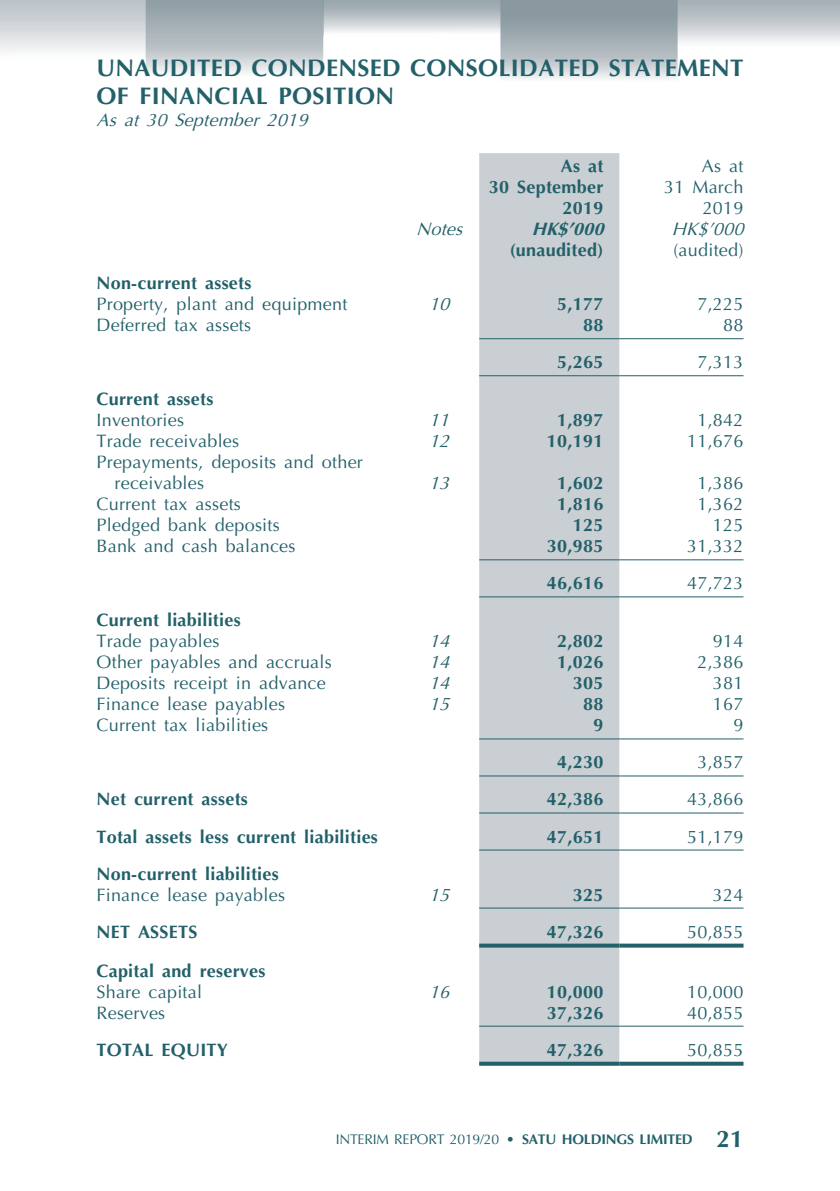
<style>
.page{position:relative;width:840px;height:1191px;background:#fff}
.page>*{position:absolute;margin:0;border:0;box-sizing:border-box;transform-origin:0 0}
.t1{font:700 24px/28px "Optima LT Std";letter-spacing:.015em;color:#22606a}
._15_Table_Stub{font:18px/21px "Optima LT Std";letter-spacing:.015em;color:#22606a}
._15_Table_Stub-2{font:700 18px "Optima LT Std";letter-spacing:.015em;color:#22606a}
._01_Body_Text{font:700 18px/21px "Optima LT Std";letter-spacing:.015em;color:#22606a;text-align:right}
._01_Body_Text-2{font:18px/21px "Optima LT Std";letter-spacing:.015em;color:#22606a;text-align:right}
._01_Body_Text-3{font:italic 18px "Optima LT Std";color:#22606a}
._01_Body_Text-4{font:italic 700 18px "Optima LT Std";color:#22606a}
.t2{font:14px "Optima LT Std";letter-spacing:-.015em;color:#22606a}
.s1{font-weight:700}
.s2{font-weight:700;font-size:24px}
</style>
<div class="page">
<img style="left:0;top:0;width:839px;height:1066px">
<div style="left:479px;top:153px;width:140px;height:908px;background:#cacfd3"></div>
<hr style="left:479px;top:338px;width:140px;height:1px;background:#22606a">
<hr style="left:619px;top:338px;width:124px;height:1px;background:#22606a">
<hr style="left:479px;top:375px;width:140px;height:1px;background:#22606a">
<hr style="left:619px;top:375px;width:124px;height:1px;background:#22606a">
<hr style="left:479px;top:559px;width:140px;height:1px;background:#22606a">
<hr style="left:619px;top:559px;width:124px;height:1px;background:#22606a">
<hr style="left:479px;top:596px;width:140px;height:1px;background:#22606a">
<hr style="left:619px;top:596px;width:124px;height:1px;background:#22606a">
<hr style="left:479px;top:738px;width:140px;height:1px;background:#22606a">
<hr style="left:619px;top:738px;width:124px;height:1px;background:#22606a">
<hr style="left:479px;top:775px;width:140px;height:1px;background:#22606a">
<hr style="left:619px;top:775px;width:124px;height:1px;background:#22606a">
<hr style="left:479px;top:812px;width:140px;height:1px;background:#22606a">
<hr style="left:619px;top:812px;width:124px;height:1px;background:#22606a">
<hr style="left:479px;top:849px;width:140px;height:1px;background:#22606a">
<hr style="left:619px;top:849px;width:124px;height:1px;background:#22606a">
<hr style="left:479px;top:907px;width:140px;height:1px;background:#22606a">
<hr style="left:619px;top:907px;width:124px;height:1px;background:#22606a">
<svg style="left:479px;top:943px;width:140px;height:4px"></svg>
<svg style="left:619px;top:943px;width:124px;height:4px"></svg>
<hr style="left:479px;top:1025px;width:140px;height:1px;background:#22606a">
<hr style="left:619px;top:1025px;width:124px;height:1px;background:#22606a">
<svg style="left:479px;top:1061px;width:140px;height:4px"></svg>
<svg style="left:619px;top:1061px;width:124px;height:4px"></svg>
<h1 class="t1" style="left:96px;top:54px;width:648px">UNAUDITED CONDENSED CONSOLIDATED STATEMENT<br>OF FINANCIAL POSITION</h1>
<p class="_01_Body_Text-3" style="left:96px;top:109px;width:218px">As at 30 September 2019</p>
<p class="_01_Body_Text" style="left:488px;top:156px;width:116px">As at<br>30 September<br>2019</p>
<p class="_01_Body_Text-2" style="left:663px;top:156px;width:81px">As at<br>31 March<br>2019</p>
<p class="_01_Body_Text-3" style="left:416px;top:219px;width:53px">Notes</p>
<p class="_01_Body_Text-4" style="left:531px;top:218px;width:79px">HK$’000</p>
<p class="_01_Body_Text-3" style="left:671px;top:219px;width:79px">HK$’000</p>
<p class="_01_Body_Text" style="left:509px;top:240px;width:95px">(unaudited)</p>
<p class="_01_Body_Text-2" style="left:673px;top:240px;width:72px">(audited)</p>
<p class="_15_Table_Stub-2" style="left:96px;top:272px;width:156px">Non-current assets</p>
<p class="_15_Table_Stub" style="left:96px;top:294px;width:252px">Property, plant and equipment</p>
<p class="_01_Body_Text-3" style="left:429px;top:294px;width:28px">10</p>
<p class="_01_Body_Text" style="left:557px;top:294px;width:48px">5,177</p>
<p class="_01_Body_Text-2" style="left:697px;top:294px;width:48px">7,225</p>
<p class="_15_Table_Stub" style="left:96px;top:315px;width:156px">Deferred tax assets</p>
<p class="_01_Body_Text" style="left:582px;top:315px;width:22px">88</p>
<p class="_01_Body_Text-2" style="left:722px;top:315px;width:22px">88</p>
<p class="_01_Body_Text" style="left:557px;top:352px;width:48px">5,265</p>
<p class="_01_Body_Text-2" style="left:697px;top:352px;width:48px">7,313</p>
<p class="_15_Table_Stub-2" style="left:96px;top:389px;width:118px">Current assets</p>
<p class="_15_Table_Stub" style="left:96px;top:410px;width:89px">Inventories</p>
<p class="_01_Body_Text-3" style="left:429px;top:410px;width:28px">11</p>
<p class="_01_Body_Text" style="left:557px;top:410px;width:48px">1,897</p>
<p class="_01_Body_Text-2" style="left:697px;top:410px;width:48px">1,842</p>
<p class="_15_Table_Stub" style="left:96px;top:431px;width:144px">Trade receivables</p>
<p class="_01_Body_Text-3" style="left:429px;top:431px;width:28px">12</p>
<p class="_01_Body_Text" style="left:546px;top:431px;width:58px">10,191</p>
<p class="_01_Body_Text-2" style="left:686px;top:431px;width:58px">11,676</p>
<p class="_15_Table_Stub" style="left:114px;top:452px;width:250px;text-indent:-18px">Prepayments, deposits and other receivables</p>
<p class="_01_Body_Text-3" style="left:429px;top:473px;width:28px">13</p>
<p class="_01_Body_Text" style="left:557px;top:473px;width:48px">1,602</p>
<p class="_01_Body_Text-2" style="left:697px;top:473px;width:48px">1,386</p>
<p class="_15_Table_Stub" style="left:96px;top:494px;width:146px">Current tax assets</p>
<p class="_01_Body_Text" style="left:557px;top:494px;width:48px">1,816</p>
<p class="_01_Body_Text-2" style="left:697px;top:494px;width:48px">1,362</p>
<p class="_15_Table_Stub" style="left:96px;top:515px;width:185px">Pledged bank deposits</p>
<p class="_01_Body_Text" style="left:572px;top:515px;width:32px">125</p>
<p class="_01_Body_Text-2" style="left:712px;top:515px;width:32px">125</p>
<p class="_15_Table_Stub" style="left:96px;top:536px;width:200px">Bank and cash balances</p>
<p class="_01_Body_Text" style="left:546px;top:536px;width:58px">30,985</p>
<p class="_01_Body_Text-2" style="left:686px;top:536px;width:58px">31,332</p>
<p class="_01_Body_Text" style="left:546px;top:573px;width:58px">46,616</p>
<p class="_01_Body_Text-2" style="left:686px;top:573px;width:58px">47,723</p>
<p class="_15_Table_Stub-2" style="left:96px;top:610px;width:146px">Current liabilities</p>
<p class="_15_Table_Stub" style="left:96px;top:631px;width:124px">Trade payables</p>
<p class="_01_Body_Text-3" style="left:429px;top:631px;width:28px">14</p>
<p class="_01_Body_Text" style="left:557px;top:631px;width:48px">2,802</p>
<p class="_01_Body_Text-2" style="left:712px;top:631px;width:32px">914</p>
<p class="_15_Table_Stub" style="left:96px;top:652px;width:237px">Other payables and accruals</p>
<p class="_01_Body_Text-3" style="left:429px;top:652px;width:28px">14</p>
<p class="_01_Body_Text" style="left:557px;top:652px;width:48px">1,026</p>
<p class="_01_Body_Text-2" style="left:697px;top:652px;width:48px">2,386</p>
<p class="_15_Table_Stub" style="left:96px;top:673px;width:231px">Deposits receipt in advance</p>
<p class="_01_Body_Text-3" style="left:429px;top:673px;width:28px">14</p>
<p class="_01_Body_Text" style="left:572px;top:673px;width:32px">305</p>
<p class="_01_Body_Text-2" style="left:712px;top:673px;width:32px">381</p>
<p class="_15_Table_Stub" style="left:96px;top:694px;width:190px">Finance lease payables</p>
<p class="_01_Body_Text-3" style="left:429px;top:694px;width:28px">15</p>
<p class="_01_Body_Text" style="left:582px;top:694px;width:22px">88</p>
<p class="_01_Body_Text-2" style="left:712px;top:694px;width:32px">167</p>
<p class="_15_Table_Stub" style="left:96px;top:715px;width:173px">Current tax liabilities</p>
<p class="_01_Body_Text" style="left:593px;top:715px;width:12px">9</p>
<p class="_01_Body_Text-2" style="left:733px;top:715px;width:12px">9</p>
<p class="_01_Body_Text" style="left:557px;top:752px;width:48px">4,230</p>
<p class="_01_Body_Text-2" style="left:697px;top:752px;width:48px">3,857</p>
<p class="_15_Table_Stub-2" style="left:96px;top:789px;width:153px">Net current assets</p>
<p class="_01_Body_Text" style="left:546px;top:789px;width:58px">42,386</p>
<p class="_01_Body_Text-2" style="left:686px;top:789px;width:58px">43,866</p>
<p class="_15_Table_Stub-2" style="left:96px;top:826px;width:283px">Total assets less current liabilities</p>
<p class="_01_Body_Text" style="left:546px;top:826px;width:58px">47,651</p>
<p class="_01_Body_Text-2" style="left:686px;top:826px;width:58px">51,179</p>
<p class="_15_Table_Stub-2" style="left:96px;top:863px;width:184px">Non-current liabilities</p>
<p class="_15_Table_Stub" style="left:96px;top:884px;width:190px">Finance lease payables</p>
<p class="_01_Body_Text-3" style="left:429px;top:884px;width:28px">15</p>
<p class="_01_Body_Text" style="left:572px;top:884px;width:32px">325</p>
<p class="_01_Body_Text-2" style="left:712px;top:884px;width:32px">324</p>
<p class="_15_Table_Stub-2" style="left:96px;top:921px;width:102px">NET ASSETS</p>
<p class="_01_Body_Text" style="left:546px;top:921px;width:58px">47,326</p>
<p class="_01_Body_Text-2" style="left:686px;top:921px;width:58px">50,855</p>
<p class="_15_Table_Stub-2" style="left:96px;top:960px;width:170px">Capital and reserves</p>
<p class="_15_Table_Stub" style="left:96px;top:981px;width:107px">Share capital</p>
<p class="_01_Body_Text-3" style="left:429px;top:981px;width:28px">16</p>
<p class="_01_Body_Text" style="left:546px;top:981px;width:58px">10,000</p>
<p class="_01_Body_Text-2" style="left:686px;top:981px;width:58px">10,000</p>
<p class="_15_Table_Stub" style="left:96px;top:1002px;width:70px">Reserves</p>
<p class="_01_Body_Text" style="left:546px;top:1002px;width:58px">37,326</p>
<p class="_01_Body_Text-2" style="left:686px;top:1002px;width:58px">40,855</p>
<p class="_15_Table_Stub-2" style="left:96px;top:1039px;width:133px">TOTAL EQUITY</p>
<p class="_01_Body_Text" style="left:546px;top:1039px;width:58px">47,326</p>
<p class="_01_Body_Text-2" style="left:686px;top:1039px;width:58px">50,855</p>
<p class="t2" style="left:335px;top:1130px;width:409px">INTERIM REPORT 2019/20 <span class="s1">• SATU HOLDINGS LIMITED</span> <span class="s2">21</span></p>
</div>
